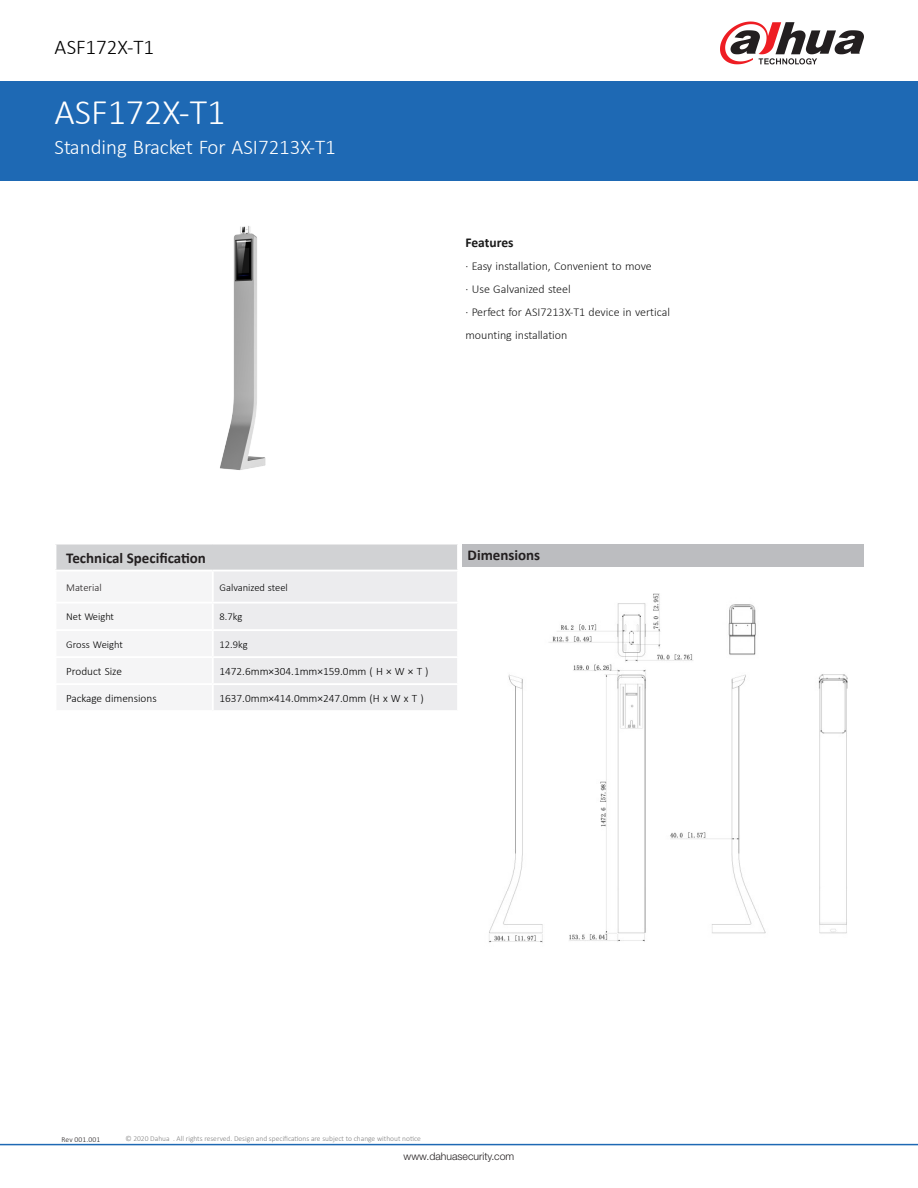
<style>
.page{position:relative;width:918px;height:1188px;background:#fff}
.page>*{position:absolute;margin:0;border:0;box-sizing:border-box;transform-origin:0 0}
.t1{font:300 36px "Calibri";color:#fff}
.t2{font:300 21px "Calibri";color:#fff}
.t3{font:300 21px "Calibri";color:#000}
.t4{font:700 15px "Calibri";color:#231f20}
.t5{font:700 13.5px "Calibri";color:#1a1a1a}
.t6{font:300 12px/23.1px "Calibri";color:#1a1a1a}
.t7{font:300 11.25px "Calibri";color:#000}
.t8{font:300 10.5px "Calibri";color:#000}
.t9{font:300 10.5px "Helvetica Neue LT Std";color:#231f20}
.t10{font:300 10.5px "Calibri";color:#231f20}
.t11{font:300 7.5px "Calibri";color:#808080}
.t12{font:300 7.5px "Calibri";letter-spacing:.015em;color:#231f20}
</style>
<div class="page">
<div style="left:0;top:81px;width:918px;height:100px;background:#1e69b4"></div>
<hr style="left:0;top:1144px;width:918px;height:1px;background:#1e69b4">
<svg style="left:720px;top:22px;width:144px;height:42px"></svg>
<svg style="left:55px;top:545px;width:403px;height:165px"></svg>
<hr style="left:212px;top:685px;width:2px;height:25px;background:#fff">
<hr style="left:457px;top:685px;width:2px;height:25px;background:#fff">
<div style="left:462px;top:544px;width:402px;height:22px;background:#bcbdc0"></div>
<img style="left:220px;top:226px;width:46px;height:244px">
<img style="left:489px;top:593px;width:359px;height:350px">
<h2 class="t3" style="left:55px;top:38px;width:101px">ASF172X-T1</h2>
<h1 class="t1" style="left:55px;top:97px;width:173px">ASF172X-T1</h1>
<h2 class="t2" style="left:55px;top:138px;width:283px">Standing Bracket For ASI7213X-T1</h2>
<p class="t5" style="left:465px;top:237px;width:50px">Features</p>
<p class="t6" style="left:465px;top:255px;width:206px">· Easy installation, Convenient to move<br>· Use Galvanized steel<br>· Perfect for ASI7213X-T1 device in vertical mounting installation</p>
<p class="t4" style="left:66px;top:548px;width:141px">Technical Specification</p>
<p class="t10" style="left:66px;top:581px;width:37px">Material</p>
<p class="t8" style="left:220px;top:583px;width:70px">Galvanized steel</p>
<p class="t8" style="left:66px;top:612px;width:49px">Net Weight</p>
<p class="t8" style="left:220px;top:612px;width:24px">8.7kg</p>
<p class="t8" style="left:66px;top:640px;width:58px">Gross Weight</p>
<p class="t8" style="left:220px;top:640px;width:30px">12.9kg</p>
<p class="t7" style="left:66px;top:666px;width:57px">Product Size</p>
<p class="t7" style="left:220px;top:666px;width:211px">1472.6mm×304.1mm×159.0mm ( H × W × T )</p>
<p class="t7" style="left:66px;top:693px;width:92px">Package dimensions</p>
<p class="t7" style="left:220px;top:693px;width:206px">1637.0mm×414.0mm×247.0mm (H x W x T )</p>
<p class="t4" style="left:468px;top:546px;width:74px">Dimensions</p>
<p class="t12" style="left:62px;top:1135px;width:40px">Rev 001.001</p>
<p class="t11" style="left:125px;top:1135px;width:297px">© 2020 Dahua . All rights reserved. Design and specifica7ons are subject to change without no7ce</p>
<p class="t9" style="left:404px;top:1150px;width:112px">www.dahuasecurity.com</p>
</div>
